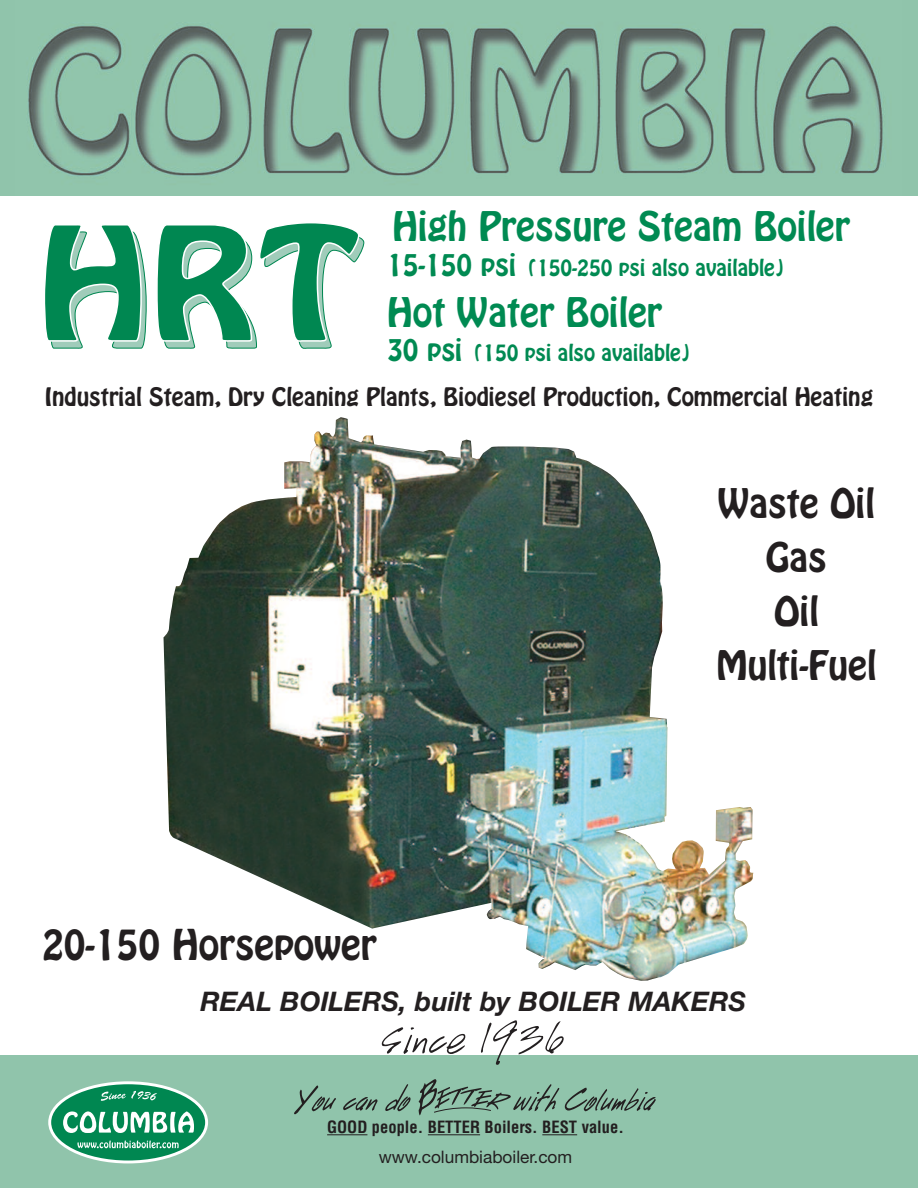
<style>
.page{position:relative;width:918px;height:1188px;background:#fff}
.page>*{position:absolute;margin:0;border:0;box-sizing:border-box;transform-origin:0 0}
.t1{font:139.65px "Hobo";color:#008751;scale:1.13 1}
.t2{font:54px "Hand Script";color:#231f20}
.t3{font:37.5px "Hobo";color:#231f20}
.t4{font:36px "Hobo";color:#008a52}
.t5{font:36px/54px "Hobo";color:#231f20;text-align:center}
.t6{font:italic 700 27px "Helvetica Neue";color:#231f20}
.t7{font:22.5px "Hobo";color:#231f20}
.t8{font:20.25px "Hobo";color:#008a52}
.t9{font:17.25px "Helvetica Neue";color:#231f20}
.t10{font:700 condensed 16.5px "Helvetica";color:#231f20}
.s1{font-size:27px}
</style>
<div class="page">
<div style="left:0;top:1055px;width:918px;height:133px;background:#90c4ab"></div>
<svg style="left:294px;top:1085px;width:42px;height:29px"></svg>
<svg style="left:343px;top:1097px;width:35px;height:14px"></svg>
<svg style="left:385px;top:1084px;width:26px;height:27px"></svg>
<svg style="left:565px;top:1088px;width:91px;height:23px"></svg>
<svg style="left:419px;top:1079px;width:140px;height:36px"></svg>
<hr style="left:327px;top:1134px;width:40px;height:1px;background:#231f20">
<hr style="left:428px;top:1134px;width:52px;height:1px;background:#231f20">
<hr style="left:542px;top:1134px;width:35px;height:1px;background:#231f20">
<div style="left:50px;top:1083px;width:157px;height:79px;background:#008751;border-radius:50%"></div>
<div style="left:48px;top:1081px;width:160px;height:82px;border:3px solid #fff;border-radius:50%"></div>
<svg style="left:101px;top:1091px;width:56px;height:10px"></svg>
<svg style="left:63px;top:1111px;width:131px;height:22px"></svg>
<svg style="left:77px;top:1141px;width:102px;height:7px"></svg>
<div style="left:0;top:0;width:918px;height:196px;background:#90c4ab"></div>
<img style="left:28px;top:26px;width:855px;height:150px">
<img style="left:164px;top:417px;width:589px;height:564px">
<h3 class="t4" style="left:392px;top:211px;width:459px">High Pressure Steam Boiler</h3>
<p class="t8" style="left:387px;top:259px;width:398px"><span class="s1">15-150 psi</span> (150-250 psi also available)</p>
<h3 class="t4" style="left:387px;top:297px;width:277px">Hot Water Boiler</h3>
<p class="t8" style="left:387px;top:345px;width:304px"><span class="s1">30 psi</span> (150 psi also available)</p>
<p class="t7" style="left:45px;top:387px;width:830px">Industrial Steam, Dry Cleaning Plants, Biodiesel Production, Commercial Heating</p>
<h1 class="t1" style="left:36px;top:225px;width:287px">HRT</h1>
<h3 class="t3" style="left:42px;top:929px;width:336px">20-150 Horsepower</h3>
<h3 class="t5" style="left:716px;top:480px;width:161px">Waste Oil<br>Gas<br>Oil<br>Multi-Fuel</h3>
<p class="t6" style="left:200px;top:992px;width:547px">REAL BOILERS, built by BOILER MAKERS</p>
<h2 class="t2" style="left:381px;top:1016px;width:185px">Since 1936</h2>
<p class="t10" style="left:327px;top:1118px;width:298px">GOOD people. BETTER Boilers. BEST value.</p>
<p class="t9" style="left:379px;top:1151px;width:195px">www.columbiaboiler.com</p>
</div>
